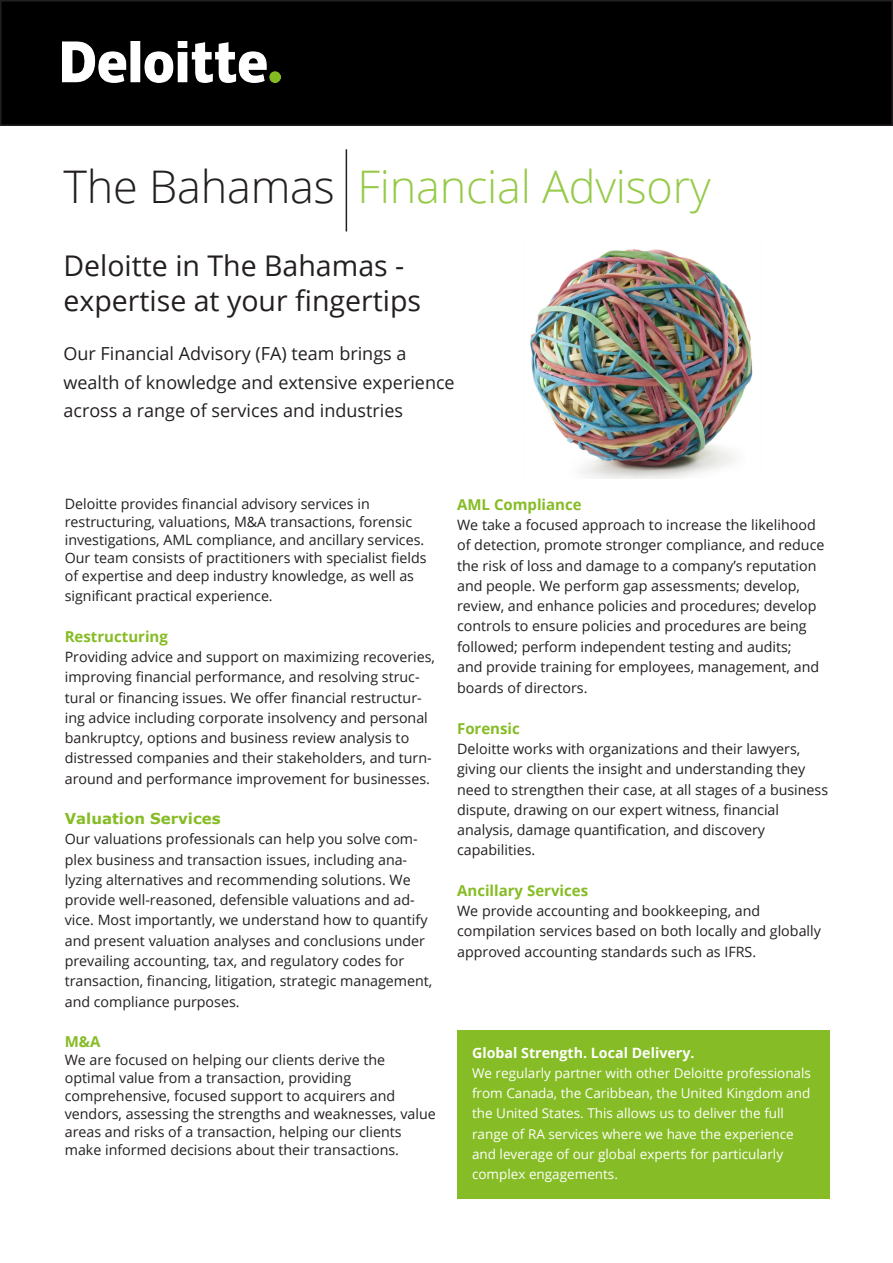
<style>
.page{position:relative;width:893px;height:1263px;background:#fff}
.page>*{position:absolute;margin:0;border:0;box-sizing:border-box;transform-origin:0 0}
.A_Page_Head__30-50pt{font:300 45px "Open Sans";letter-spacing:-.005em;color:#97ca49}
.t1{font:28.5px "Open Sans";color:#231f20}
.t2{font:18px/28.5px "Open Sans";color:#231f20}
.Body_Copy{font:700 15px "Open Sans";color:#86bc25}
.Body_Copy-2{font:700 15px "Verdana";color:#86bc25}
.t3{font:14.25px/20.2px "Open Sans";color:#231f20}
.t4{font:700 14.25px "Open Sans";color:#fff}
.t5{font:13.5px/20.2px "Open Sans";color:#fff}
.s1{color:#231f20}
</style>
<div class="page">
<hr style="left:346px;top:149px;width:1px;height:82px;background:#231f20">
<div style="left:457px;top:1030px;width:372px;height:169px;background:#86bc25"></div>
<img style="left:530px;top:249px;width:223px;height:229px">
<div style="left:1px;top:1px;width:891px;height:124px;background:#000"></div>
<div style="left:0;top:0;width:893px;height:126px;border:2px solid #231f20"></div>
<img style="left:62px;top:41px;width:219px;height:41px">
<p class="A_Page_Head__30-50pt" style="left:63px;top:155px;width:649px"><span class="s1">The Bahamas</span> Financial Advisory</p>
<p class="t1" style="left:63px;top:246px;width:342px">Deloitte in The Bahamas -</p>
<p class="t1" style="left:63px;top:281px;width:359px">expertise at your fingertips</p>
<p class="t2" style="left:63px;top:339px;width:393px">Our Financial Advisory (FA) team brings a wealth of knowledge and extensive experience across a range of services and industries</p>
<p class="t3" style="left:65px;top:493px;width:307px">Deloitte provides financial advisory services in</p>
<p class="t3" style="left:65px;top:513px;width:363px;line-height:18px">restructuring, valuations, M&amp;A transactions, forensic investigations, AML compliance, and ancillary services.<br>Our team consists of practitioners with specialist fields of expertise and deep industry knowledge, as well as</p>
<p class="t3" style="left:65px;top:586px;width:210px">significant practical experience.</p>
<p class="Body_Copy" style="left:65px;top:626px;width:105px">Restructuring</p>
<p class="t3" style="left:65px;top:646px;width:372px">Providing advice and support on maximizing recoveries, improving financial performance, and resolving struc&shy;tural or financing issues. We offer financial restructur&shy;ing advice including corporate insolvency and personal bankruptcy, options and business review analysis to distressed companies and their stakeholders, and turn&shy;around and performance improvement for businesses.</p>
<p class="Body_Copy-2" style="left:65px;top:808px;width:158px">Valuation Services</p>
<p class="t3" style="left:65px;top:829px;width:369px">Our valuations professionals can help you solve com&shy;plex business and transaction issues, including ana&shy;lyzing alternatives and recommending solutions. We provide well-reasoned, defensible valuations and ad&shy;vice. Most importantly, we understand how to quantify and present valuation analyses and conclusions under prevailing accounting, tax, and regulatory codes for transaction, financing, litigation, strategic management, and compliance purposes.</p>
<p class="Body_Copy" style="left:65px;top:1031px;width:37px">M&amp;A</p>
<p class="t3" style="left:65px;top:1049px;width:322px">We are focused on helping our clients derive the</p>
<p class="t3" style="left:65px;top:1067px;width:288px">optimal value from a transaction, providing</p>
<p class="t3" style="left:65px;top:1085px;width:332px">comprehensive, focused support to acquirers and</p>
<p class="t3" style="left:65px;top:1104px;width:373px;line-height:18px">vendors, assessing the strengths and weaknesses, value areas and risks of a transaction, helping our clients make informed decisions about their transactions.</p>
<p class="Body_Copy" style="left:457px;top:494px;width:126px">AML Compliance</p>
<p class="t3" style="left:457px;top:514px;width:369px">We take a focused approach to increase the likelihood of detection, promote stronger compliance, and reduce the risk of loss and damage to a company’s reputation and people. We perform gap assessments; develop, review, and enhance policies and procedures; develop controls to ensure policies and procedures are being followed; perform independent testing and audits;<br>and provide training for employees, management, and</p>
<p class="t3" style="left:457px;top:678px;width:132px">boards of directors.</p>
<p class="Body_Copy" style="left:457px;top:718px;width:64px">Forensic</p>
<p class="t3" style="left:457px;top:738px;width:373px">Deloitte works with organizations and their lawyers, giving our clients the insight and understanding they need to strengthen their case, at all stages of a business dispute, drawing on our expert witness, financial</p>
<p class="t3" style="left:457px;top:819px;width:310px">analysis, damage quantification, and discovery</p>
<p class="t3" style="left:457px;top:840px;width:80px">capabilities.</p>
<p class="Body_Copy" style="left:457px;top:880px;width:133px">Ancillary Services</p>
<p class="t3" style="left:457px;top:900px;width:305px">We provide accounting and bookkeeping, and</p>
<p class="t3" style="left:457px;top:921px;width:365px">compilation services based on both locally and globally approved accounting standards such as IFRS.</p>
<p class="t4" style="left:472px;top:1042px;width:224px">Global Strength. Local Delivery.</p>
<p class="t5" style="left:472px;top:1062px;width:340px">We regularly partner with other Deloitte professionals from Canada, the Caribbean, the United Kingdom and the United States. This allows us to deliver the full range of RA services where we have the experience and leverage of our global experts for particularly complex engagements.</p>
</div>
